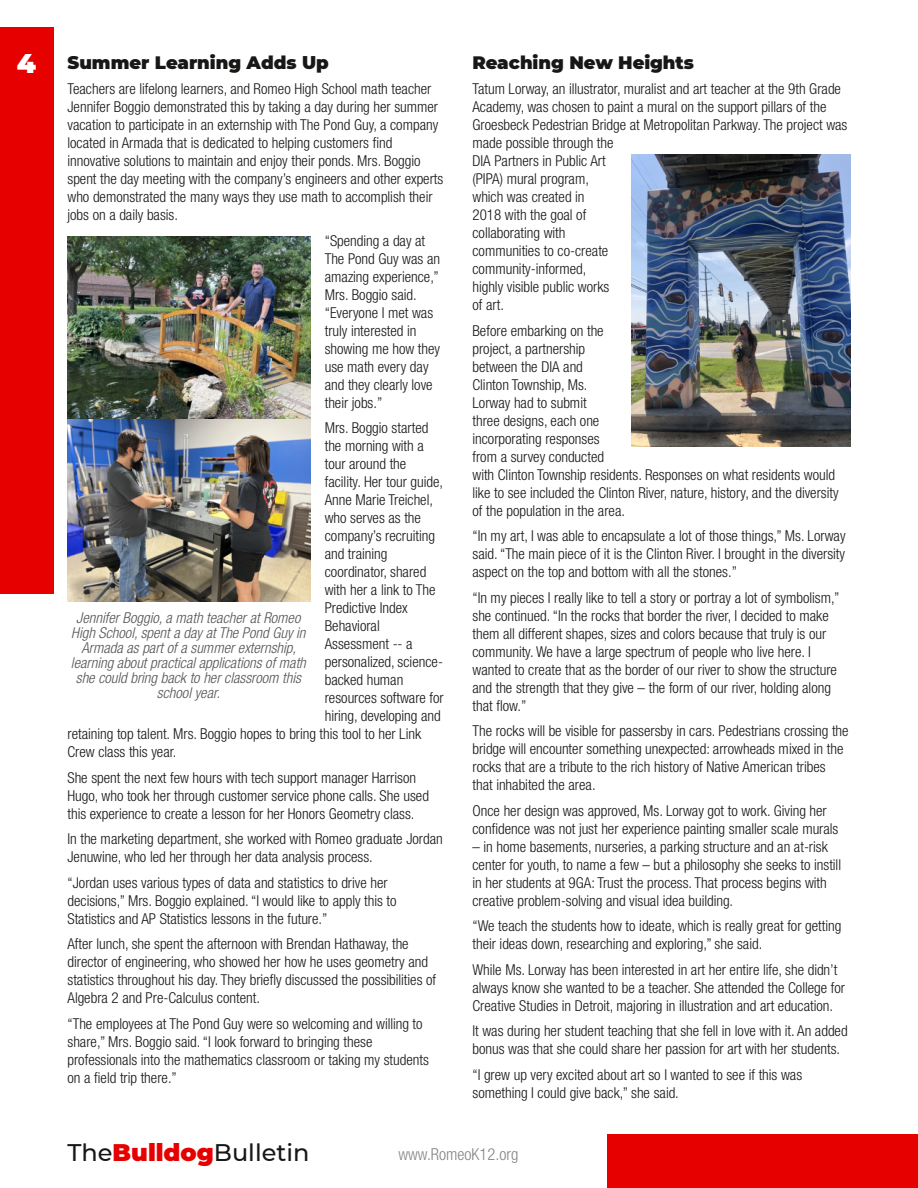
<style>
.page{position:relative;width:918px;height:1188px;background:#fff}
.page>*{position:absolute;margin:0;border:0;box-sizing:border-box;transform-origin:0 0}
.t1{font:500 24px "Montserrat";color:#171715}
.t2{font:900 18px "Montserrat";color:#171715}
.t3{font:300 condensed 16.5px "Helvetica Neue LT Std";color:#878686}
.t4{font:300 condensed 15px/18px "Helvetica Neue LT Std";color:#171715}
.t5{font:italic 300 condensed 15px/15px "Helvetica Neue LT Std";color:#565555;text-align:center}
.s1{font-size:27px;color:#fff}
.s2{font-weight:900;color:#e60000}
</style>
<div class="page">
<div style="left:608px;top:1134px;width:310px;height:54px;background:#e60000"></div>
<div style="left:0;top:27px;width:54px;height:567px;background:#e60000"></div>
<img style="left:68px;top:237px;width:242px;height:364px">
<img style="left:632px;top:154px;width:218px;height:292px">
<h4 class="t2" style="left:17px;top:51px;width:313px"><span class="s1">4</span> Summer Learning Adds Up</h4>
<p class="t4" style="left:67px;top:82px;width:377px">Teachers are lifelong learners, and Romeo High School math teacher Jennifer Boggio demonstrated this by taking a day during her summer vacation to participate in an externship with The Pond Guy, a company located in Armada that is dedicated to helping customers find innovative solutions to maintain and enjoy their ponds. Mrs. Boggio spent the day meeting with the company’s engineers and other experts who demonstrated the many ways they use math to accomplish their jobs on a daily basis.</p>
<p class="t4" style="left:325px;top:234px;width:117px">“Spending a day at<br>The Pond Guy was an amazing experience,”<br>Mrs. Boggio said. “Everyone I met was truly interested in showing me how they use math every day and they clearly love their jobs.”</p>
<p class="t4" style="left:325px;top:421px;width:121px">Mrs. Boggio started the morning with a tour around the facility. Her tour guide,<br>Anne Marie Treichel, who serves as the company’s recruiting and training coordinator, shared with her a link to The<br>Predictive Index<br>Behavioral<br>Assessment -- a personalized, science&shy;backed human resources software for hiring, developing and</p>
<p class="t4" style="left:68px;top:727px;width:355px">retaining top talent. Mrs. Boggio hopes to bring this tool to her Link<br>Crew class this year.</p>
<p class="t4" style="left:68px;top:771px;width:363px">She spent the next few hours with tech support manager Harrison<br>Hugo, who took her through customer service phone calls. She used this experience to create a lesson for her Honors Geometry class.</p>
<p class="t4" style="left:68px;top:832px;width:377px">In the marketing department, she worked with Romeo graduate Jordan<br>Jenuwine, who led her through her data analysis process.</p>
<p class="t4" style="left:67px;top:876px;width:331px">“Jordan uses various types of data and statistics to drive her decisions,” Mrs. Boggio explained. “I would like to apply this to<br>Statistics and AP Statistics lessons in the future.”</p>
<p class="t4" style="left:67px;top:937px;width:370px">After lunch, she spent the afternoon with Brendan Hathaway, the director of engineering, who showed her how he uses geometry and statistics throughout his day. They briefly discussed the possibilities of Algebra 2 and Pre-Calculus content.</p>
<p class="t4" style="left:68px;top:1017px;width:363px">“The employees at The Pond Guy were so welcoming and willing to share,” Mrs. Boggio said. “I look forward to bringing these professionals into the mathematics classroom or taking my students on a field trip there.”</p>
<p class="t5" style="left:71px;top:612px;width:236px">Jennifer Boggio, a math teacher at Romeo High School, spent a day at The Pond Guy in Armada as part of a summer externship, learning about practical applications of math she could bring back to her classroom this school year.</p>
<h4 class="t2" style="left:472px;top:51px;width:223px">Reaching New Heights</h4>
<p class="t4" style="left:472px;top:82px;width:376px">Tatum Lorway, an illustrator, muralist and art teacher at the 9th Grade Academy, was chosen to paint a mural on the support pillars of the Groesbeck Pedestrian Bridge at Metropolitan Parkway. The project was made possible through the</p>
<p class="t4" style="left:472px;top:154px;width:138px">DIA Partners in Public Art (PIPA) mural program, which was created in<br>2018 with the goal of collaborating with communities to co-create community-informed, highly visible public works of art.</p>
<p class="t4" style="left:472px;top:324px;width:133px">Before embarking on the project, a partnership between the DIA and<br>Clinton Township, Ms.<br>Lorway had to submit three designs, each one incorporating responses</p>
<p class="t4" style="left:472px;top:450px;width:368px">from a survey conducted<br>with Clinton Township residents. Responses on what residents would like to see included the Clinton River, nature, history, and the diversity of the population in the area.</p>
<p class="t4" style="left:472px;top:529px;width:375px;text-align:justify">“In my art, I was able to encapsulate a lot of those things,” Ms. Lorway said. “The main piece of it is the Clinton River. I brought in the diversity aspect on the top and bottom with all the stones.”</p>
<p class="t4" style="left:473px;top:591px;width:368px">“In my pieces I really like to tell a story or portray a lot of symbolism,” she continued. “In the rocks that border the river, I decided to make them all different shapes, sizes and colors because that truly is our community. We have a large spectrum of people who live here. I wanted to create that as the border of our river to show the structure and the strength that they give – the form of our river, holding along that flow.”</p>
<p class="t4" style="left:473px;top:724px;width:378px">The rocks will be visible for passersby in cars. Pedestrians crossing the bridge will encounter something unexpected: arrowheads mixed in the rocks that are a tribute to the rich history of Native American tribes that inhabited the area.</p>
<p class="t4" style="left:473px;top:804px;width:367px">Once her design was approved, Ms. Lorway got to work. Giving her confidence was not just her experience painting smaller scale murals</p>
<p class="t4" style="left:473px;top:840px;width:370px">– in home basements, nurseries, a parking structure and an at-risk center for youth, to name a few – but a philosophy she seeks to instill in her students at 9GA: Trust the process. That process begins with creative problem-solving and visual idea building.</p>
<p class="t4" style="left:473px;top:919px;width:370px">“We teach the students how to ideate, which is really great for getting their ideas down, researching and exploring,” she said.</p>
<p class="t4" style="left:473px;top:963px;width:374px">While Ms. Lorway has been interested in art her entire life, she didn’t always know she wanted to be a teacher. She attended the College for<br>Creative Studies in Detroit, majoring in illustration and art education.</p>
<p class="t4" style="left:473px;top:1024px;width:377px">It was during her student teaching that she fell in love with it. An added bonus was that she could share her passion for art with her students.</p>
<p class="t4" style="left:473px;top:1068px;width:331px">“I grew up very excited about art so I wanted to see if this was something I could give back,” she said.</p>
<h1 class="t1" style="left:68px;top:1138px;width:243px">The<span class="s2">Bulldog</span>Bulletin</h1>
<p class="t3" style="left:398px;top:1149px;width:121px">www.RomeoK12.org</p>
</div>
